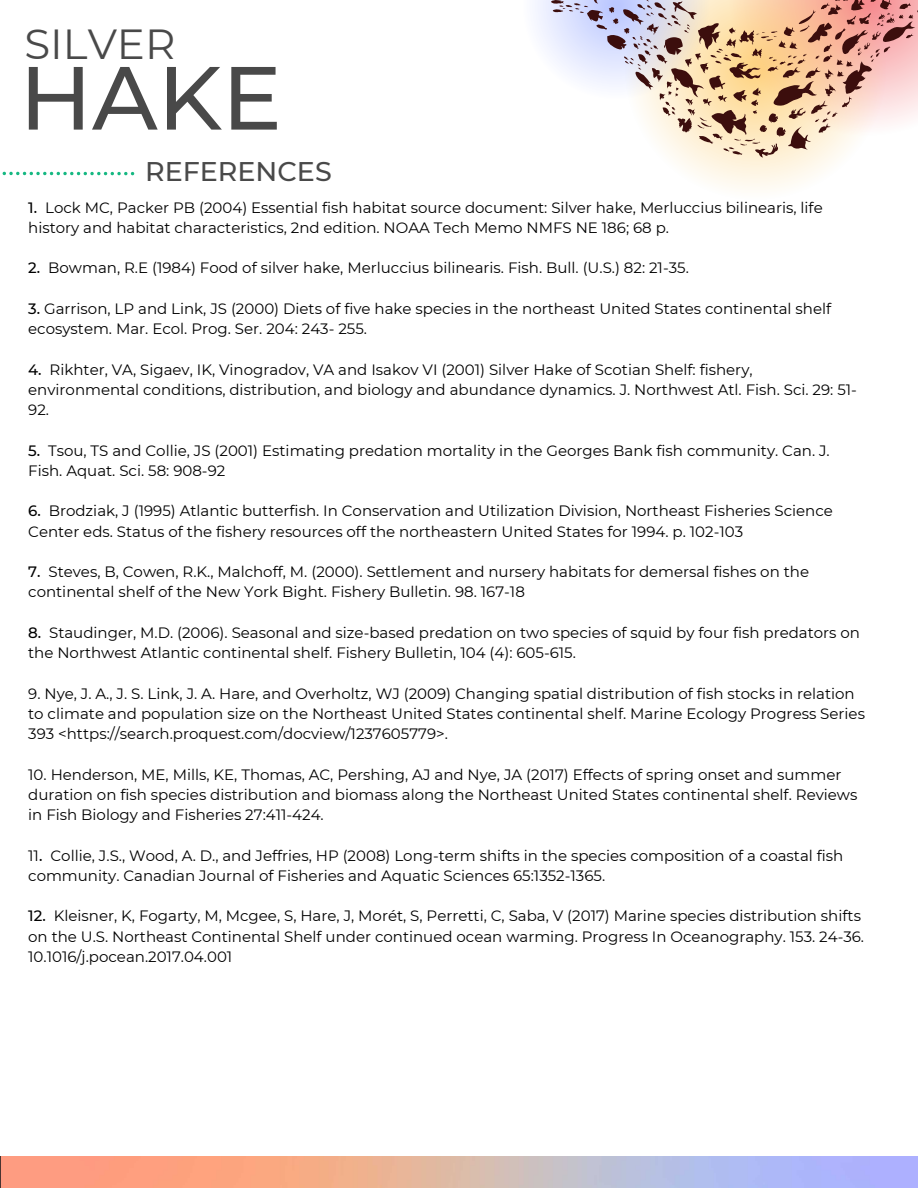
<style>
.page{position:relative;width:918px;height:1188px;background:#fff}
.page>*{position:absolute;margin:0;border:0;box-sizing:border-box;transform-origin:0 0}
.t1{font:500 89.55px "Montserrat";color:#494949}
.t2{font:42px "Montserrat";color:#494949}
.t3{font:500 27px "Montserrat";color:#494949}
.t4{font:15px/20.2px "Montserrat";color:#000}
.s1{font-weight:500}
</style>
<div class="page">
<svg style="left:674px;top:158px;width:163px;height:32px;fill:#fef9ef"></svg>
<svg style="left:535px;top:0;width:383px;height:158px"></svg>
<svg style="left:2px;top:171px;width:132px;height:4px"></svg>
<svg style="left:0;top:1156px;width:918px;height:32px"></svg>
<p class="t2" style="left:24px;top:18px;width:152px">SILVER</p>
<p class="t1" style="left:19px;top:43px;width:264px">HAKE</p>
<p class="t3" style="left:145px;top:155px;width:188px">REFERENCES</p>
<p class="t4" style="left:28px;top:197px;width:796px"><span class="s1">1.</span> Lock MC, Packer PB (2004) Essential fish habitat source document: Silver hake, Merluccius bilinearis, life history and habitat characteristics, 2nd edition. NOAA Tech Memo NMFS NE 186; 68 p.</p>
<p class="t4" style="left:28px;top:258px;width:662px"><span class="s1">2.</span> Bowman, R.E (1984) Food of silver hake, Merluccius bilinearis. Fish. Bull. (U.S.) 82: 21-35.</p>
<p class="t4" style="left:28px;top:298px;width:804px"><span class="s1">3.</span> Garrison, LP and Link, JS (2000) Diets of five hake species in the northeast United States continental shelf ecosystem. Mar. Ecol. Prog. Ser. 204: 243- 255.</p>
<p class="t4" style="left:28px;top:359px;width:830px"><span class="s1">4.</span> Rikhter, VA, Sigaev, IK, Vinogradov, VA and Isakov VI (2001) Silver Hake of Scotian Shelf: fishery, environmental conditions, distribution, and biology and abundance dynamics. J. Northwest Atl. Fish. Sci. 29: 51-<br>92.</p>
<p class="t4" style="left:28px;top:440px;width:803px"><span class="s1">5.</span> Tsou, TS and Collie, JS (2001) Estimating predation mortality in the Georges Bank fish community. Can. J.<br>Fish. Aquat. Sci. 58: 908-92</p>
<p class="t4" style="left:28px;top:501px;width:806px"><span class="s1">6.</span> Brodziak, J (1995) Atlantic butterfish. In Conservation and Utilization Division, Northeast Fisheries Science<br>Center eds. Status of the fishery resources off the northeastern United States for 1994. p. 102-103</p>
<p class="t4" style="left:28px;top:562px;width:782px"><span class="s1">7.</span> Steves, B, Cowen, R.K., Malchoff, M. (2000). Settlement and nursery habitats for demersal fishes on the continental shelf of the New York Bight. Fishery Bulletin. 98. 167-18</p>
<p class="t4" style="left:28px;top:622px;width:833px"><span class="s1">8.</span> Staudinger, M.D. (2006). Seasonal and size-based predation on two species of squid by four fish predators on the Northwest Atlantic continental shelf. Fishery Bulletin, 104 (4): 605-615.</p>
<p class="t4" style="left:28px;top:683px;width:838px">9. Nye, J. A., J. S. Link, J. A. Hare, and Overholtz, WJ (2009) Changing spatial distribution of fish stocks in relation to climate and population size on the Northeast United States continental shelf. Marine Ecology Progress Series<br>393 &lt;https://search.proquest.com/docview/1237605779&gt;.</p>
<p class="t4" style="left:28px;top:764px;width:831px">10. Henderson, ME, Mills, KE, Thomas, AC, Pershing, AJ and Nye, JA (2017) Effects of spring onset and summer duration on fish species distribution and biomass along the Northeast United States continental shelf. Reviews in Fish Biology and Fisheries 27:411-424.</p>
<p class="t4" style="left:28px;top:845px;width:817px">11<span class="s1">.</span> Collie, J.S., Wood, A. D., and Jeffries, HP (2008) Long-term shifts in the species composition of a coastal fish community. Canadian Journal of Fisheries and Aquatic Sciences 65:1352-1365.</p>
<p class="t4" style="left:28px;top:906px;width:837px"><span class="s1">12.</span> Kleisner, K, Fogarty, M, Mcgee, S, Hare, J, Morét, S, Perretti, C, Saba, V (2017) Marine species distribution shifts on the U.S. Northeast Continental Shelf under continued ocean warming. Progress In Oceanography. 153. 24-36.<br>10.1016/j.pocean.2017.04.001</p>
</div>
